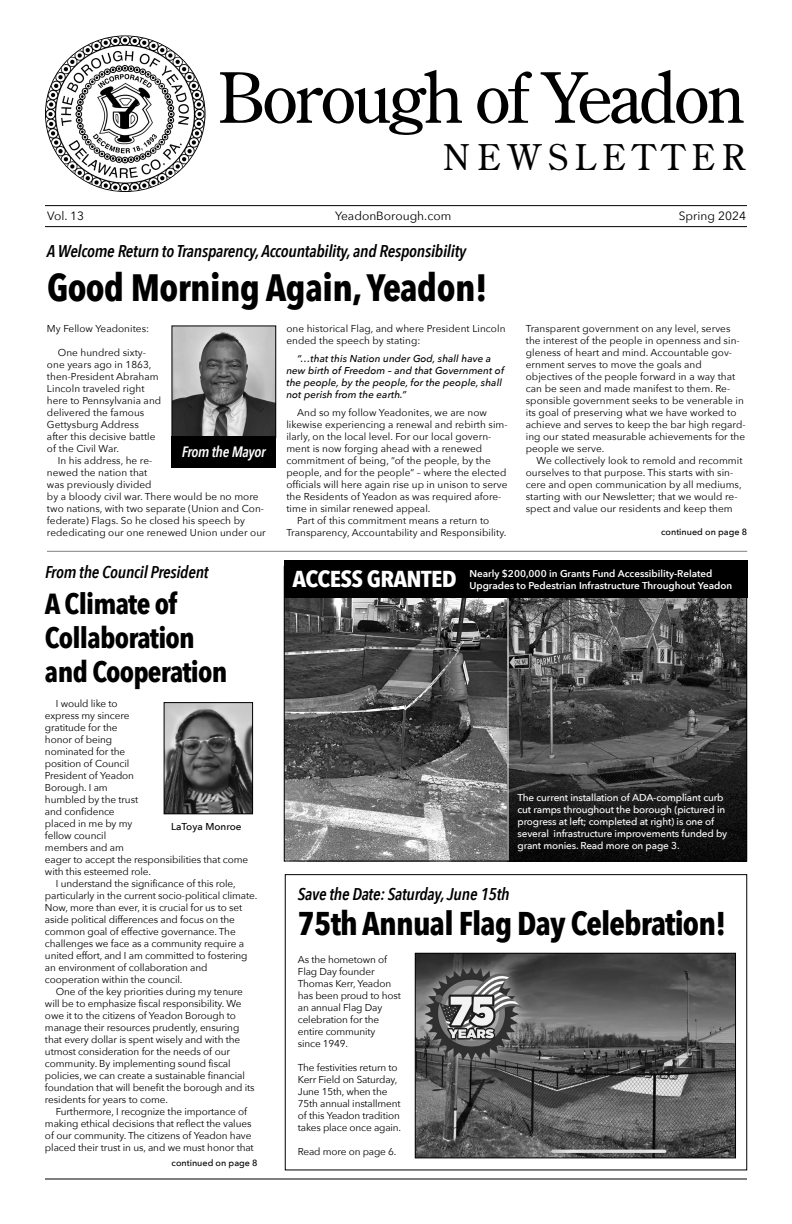
<style>
.page{position:relative;width:792px;height:1224px;background:#fff}
.page>*{position:absolute;margin:0;border:0;box-sizing:border-box;transform-origin:0 0}
.t1{font:69.1px "Century Old Style";letter-spacing:-.045em;color:#000}
.t2{font:700 38px "Avenir Next Condensed";letter-spacing:-.015em;color:#000}
.t3{font:35.4px "Century Old Style";letter-spacing:.2em;color:#000}
.t4{font:700 32.8px "Avenir Next Condensed";letter-spacing:-.025em;color:#000}
.t5{font:700 29px/33.8px "Avenir Next Condensed";letter-spacing:-.025em;color:#000}
.t6{font:700 23px "Avenir Next Condensed";letter-spacing:-.025em;color:#fff;scale:1.1 1}
.t7{font:italic 600 17px "Avenir Next Condensed";letter-spacing:-.015em;color:#000}
.t8{font:italic 600 15px "Avenir Next Condensed";letter-spacing:-.02em;color:#fff}
.t9{font:12px "Avenir Next";color:#000}
.t10{font:10px/12px "Avenir Next";letter-spacing:-.01em;color:#000}
.t11{font:500 10px/12px "Avenir Next";letter-spacing:-.015em;color:#fff}
.t12{font:italic 500 10px/12px "Avenir Next";letter-spacing:.005em;color:#000}
.t13{font:500 10px "Avenir Next";color:#000}
.t14{font:600 9.9px/12px "Avenir Next";color:#fff}
.t15{font:500 9px "Avenir Next";color:#000}
</style>
<div class="page">
<div style="left:285px;top:874px;width:462px;height:296px;border:1px solid #000"></div>
<img style="left:46px;top:36px;width:159px;height:155px">
<hr style="left:45px;top:226px;width:702px;height:1px;background:#000">
<hr style="left:45px;top:205px;width:702px;height:1px;background:#000">
<hr style="left:45px;top:1179px;width:702px;height:1px;background:#000">
<img style="left:166px;top:704px;width:85px;height:108px">
<div style="left:164px;top:702px;width:89px;height:112px;border:1px solid #000"></div>
<img style="left:417px;top:955px;width:317px;height:201px">
<div style="left:415px;top:953px;width:321px;height:205px;border:1px solid #000"></div>
<hr style="left:47px;top:551px;width:700px;height:1px;background:#808080">
<img style="left:174px;top:328px;width:100px;height:108px">
<div style="left:172px;top:326px;width:104px;height:112px;border:1px solid #000"></div>
<div style="left:172px;top:436px;width:104px;height:32px;background:#000"></div>
<img style="left:286px;top:598px;width:459px;height:261px">
<div style="left:284px;top:561px;width:463px;height:37px;background:#000"></div>
<hr style="left:508px;top:598px;width:1px;height:263px;background:#fff">
<div style="left:284px;top:566px;width:463px;height:295px;border:1px solid #000"></div>
<h1 class="t1" style="left:218px;top:70px;width:529px">Borough of Yeadon</h1>
<h3 class="t3" style="left:443px;top:143px;width:303px">NEWSLETTER</h3>
<p class="t9" style="left:47px;top:208px;width:39px">Vol. 13</p>
<p class="t9" style="left:335px;top:208px;width:118px">YeadonBorough.com</p>
<p class="t9" style="left:679px;top:208px;width:69px">Spring 2024</p>
<h3 class="t7" style="left:47px;top:240px;width:421px">A Welcome Return to Transparency, Accountability, and Responsibility</h3>
<h2 class="t2" style="left:47px;top:263px;width:442px">Good Morning Again, Yeadon!</h2>
<p class="t10" style="left:47px;top:323px;width:104px">My Fellow Yeadonites:</p>
<p class="t10" style="left:47px;top:347px;width:116px;text-indent:11px">One hundred sixty&shy;one years ago in 1863, then-President Abraham<br>Lincoln traveled right here to Pennsylvania and delivered the famous<br>Gettysburg Address after this decisive battle of the Civil War.</p>
<p class="t10" style="left:47px;top:455px;width:220px;text-indent:11px">In his address, he re-<br>newed the nation that<br>was previously divided<br>by a bloody civil war. There would be no more two nations, with two separate (Union and Con&shy;federate) Flags. So he closed his speech by rededicating our one renewed Union under our</p>
<h3 class="t8" style="left:182px;top:442px;width:85px">From the Mayor</h3>
<p class="t10" style="left:286px;top:323px;width:221px">one historical Flag, and where President Lincoln ended the speech by stating:</p>
<p class="t12" style="left:286px;top:353px;width:219px;text-indent:11px">“…that this Nation under God, shall have a new birth of Freedom – and that Government of the people, by the people, for the people, shall not perish from the earth.”</p>
<p class="t10" style="left:297px;top:407px;width:191px">And so my follow Yeadonites, we are now</p>
<p class="t10" style="left:286px;top:419px;width:223px">likewise experiencing a renewal and rebirth sim-</p>
<p class="t10" style="left:286px;top:431px;width:206px">ilarly, on the local level. For our local govern-</p>
<p class="t10" style="left:286px;top:443px;width:197px">ment is now forging ahead with a renewed</p>
<p class="t10" style="left:286px;top:455px;width:206px">commitment of being, “of the people, by the</p>
<p class="t10" style="left:286px;top:467px;width:221px">people, and for the people” – where the elected</p>
<p class="t10" style="left:286px;top:479px;width:223px">officials will here again rise up in unison to serve</p>
<p class="t10" style="left:286px;top:491px;width:217px">the Residents of Yeadon as was required afore-</p>
<p class="t10" style="left:286px;top:503px;width:146px">time in similar renewed appeal.</p>
<p class="t10" style="left:297px;top:515px;width:194px">Part of this commitment means a return to</p>
<p class="t10" style="left:286px;top:527px;width:222px">Transparency, Accountability and Responsibility.</p>
<p class="t10" style="left:526px;top:323px;width:221px">Transparent government on any level, serves the interest of the people in openness and sin&shy;gleness of heart and mind. Accountable gov&shy;ernment serves to move the goals and objectives of the people forward in a way that can be seen and made manifest to them. Re&shy;sponsible government seeks to be venerable in its goal of preserving what we have worked to achieve and serves to keep the bar high regard&shy;ing our stated measurable achievements for the people we serve.</p>
<p class="t10" style="left:526px;top:455px;width:218px;text-indent:11px">We collectively look to remold and recommit ourselves to that purpose. This starts with sin&shy;cere and open communication by all mediums, starting with our Newsletter; that we would re&shy;spect and value our residents and keep them</p>
<p class="t15" style="left:661px;top:526px;width:88px">continued on page 8</p>
<h3 class="t7" style="left:45px;top:561px;width:165px">From the Council President</h3>
<h3 class="t5" style="left:45px;top:588px;width:184px">A Climate of<br>Collaboration and Cooperation</h3>
<p class="t10" style="left:45px;top:698px;width:205px;text-indent:11px">I would like to<br>express my sincere<br>gratitude for the<br>honor of being<br>nominated for the<br>position of Council<br>President of Yeadon<br>Borough. I am<br>humbled by the trust<br>and confidence<br>placed in me by my<br>fellow council<br>members and am<br>eager to accept the responsibilities that come with this esteemed role.</p>
<p class="t10" style="left:45px;top:878px;width:214px;text-indent:11px">I understand the significance of this role, particularly in the current socio-political climate.<br>Now, more than ever, it is crucial for us to set aside political differences and focus on the common goal of effective governance. The challenges we face as a community require a united effort, and I am committed to fostering an environment of collaboration and cooperation within the council.</p>
<p class="t10" style="left:45px;top:986px;width:211px;text-indent:11px">One of the key priorities during my tenure will be to emphasize fiscal responsibility. We owe it to the citizens of Yeadon Borough to manage their resources prudently, ensuring that every dollar is spent wisely and with the utmost consideration for the needs of our community. By implementing sound fiscal policies, we can create a sustainable financial foundation that will benefit the borough and its residents for years to come.</p>
<p class="t10" style="left:45px;top:1106px;width:210px;text-align:center">Furthermore, I recognize the importance of making ethical decisions that reflect the values of our community. The citizens of Yeadon have placed their trust in us, and we must honor that</p>
<p class="t13" style="left:171px;top:820px;width:72px">LaToya Monroe</p>
<p class="t15" style="left:172px;top:1157px;width:88px">continued on page 8</p>
<h3 class="t6" style="left:292px;top:564px;width:151px">ACCESS GRANTED</h3>
<p class="t14" style="left:469px;top:567px;width:264px">Nearly $200,000 in Grants Fund Accessibility-Related<br>Upgrades to Pedestrian Infrastructure Throughout Yeadon</p>
<p class="t11" style="left:517px;top:792px;width:211px">The current installation of ADA-compliant curb cut ramps throughout the borough (pictured in progress at left; completed at right) is one of several infrastructure improvements funded by grant monies. Read more on page 3.</p>
<h3 class="t7" style="left:298px;top:883px;width:213px">Save the Date: Saturday, June 15th</h3>
<h3 class="t4" style="left:298px;top:903px;width:430px">75th Annual Flag Day Celebration!</h3>
<p class="t10" style="left:298px;top:954px;width:104px">As the hometown of<br>Flag Day founder<br>Thomas Kerr, Yeadon has been proud to host an annual Flag Day celebration for the entire community<br>since 1949.</p>
<p class="t10" style="left:298px;top:1062px;width:105px">The festivities return to<br>Kerr Field on Saturday,<br>June 15th, when the<br>75th annual installment of this Yeadon tradition takes place once again.</p>
<p class="t10" style="left:298px;top:1146px;width:100px">Read more on page 6.</p>
</div>
